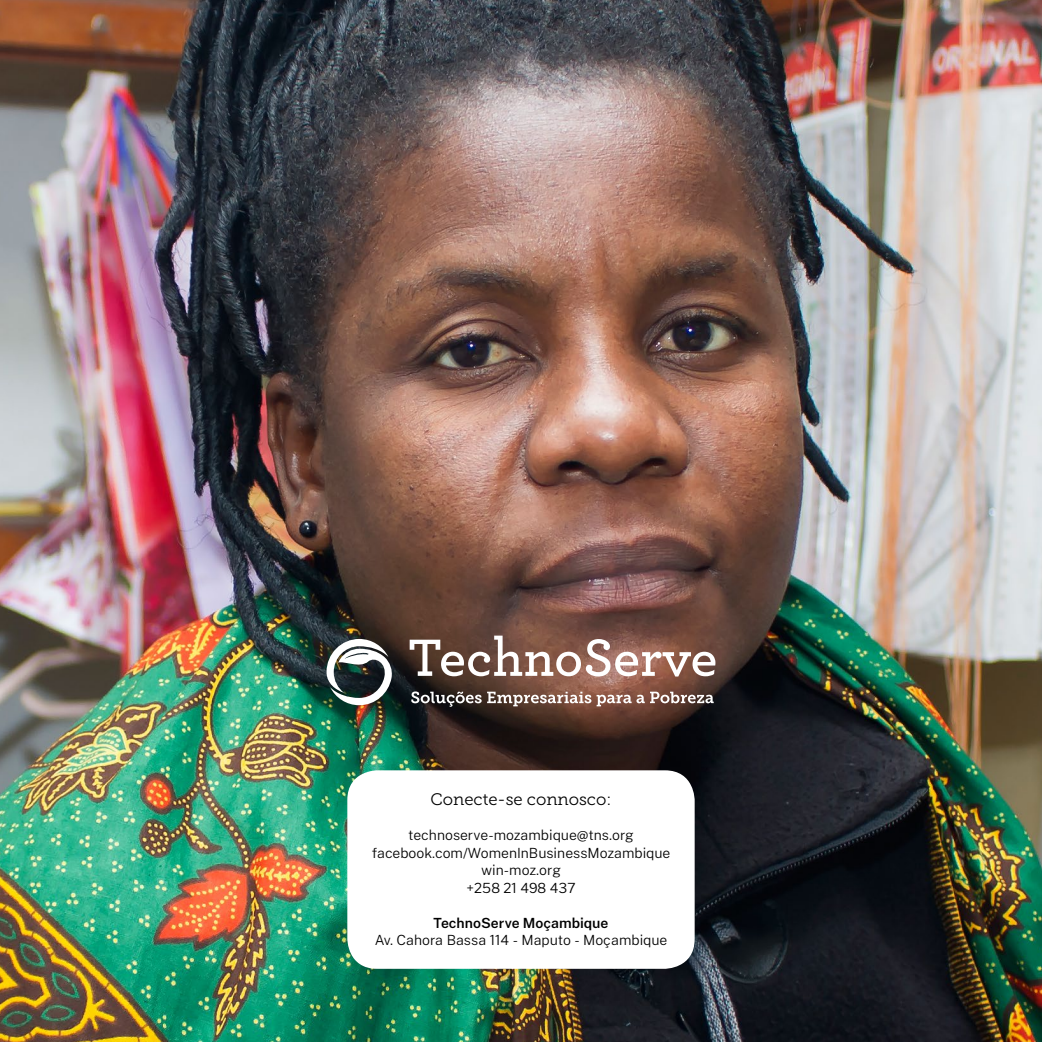
<style>
.page{position:relative;width:1042px;height:1042px;background:#fff}
.page>*{position:absolute;margin:0;border:0;box-sizing:border-box;transform-origin:0 0}
.t1{font:16.62px "Museo Slab 300";color:#000}
.t2{font:300 14px/17.5px "Public Sans";color:#000;text-align:center}
.t3{font:600 14px "Public Sans";color:#000}
</style>
<div class="page">
<img style="left:0;top:0;width:1042px;height:1042px">
<div style="left:347px;top:770px;width:347px;height:199px;background:#fff;border-radius:30px"></div>
<svg style="left:410px;top:635px;width:305px;height:41px"></svg>
<svg style="left:411px;top:691px;width:303px;height:16px;background:#856e66"></svg>
<img style="left:326px;top:639px;width:67px;height:66px">
<p class="t1" style="left:430px;top:790px;width:182px">Conecte-se connosco:</p>
<p class="t2" style="left:372px;top:826px;width:300px">technoserve-mozambique@tns.org facebook.com/WomenInBusinessMozambique win-moz.org<br>+258 21 498 437</p>
<p class="t3" style="left:434px;top:914px;width:176px">TechnoServe Moçambique</p>
<p class="t2" style="left:375px;top:931px;width:294px">Av. Cahora Bassa 114 - Maputo - Moçambique</p>
</div>
